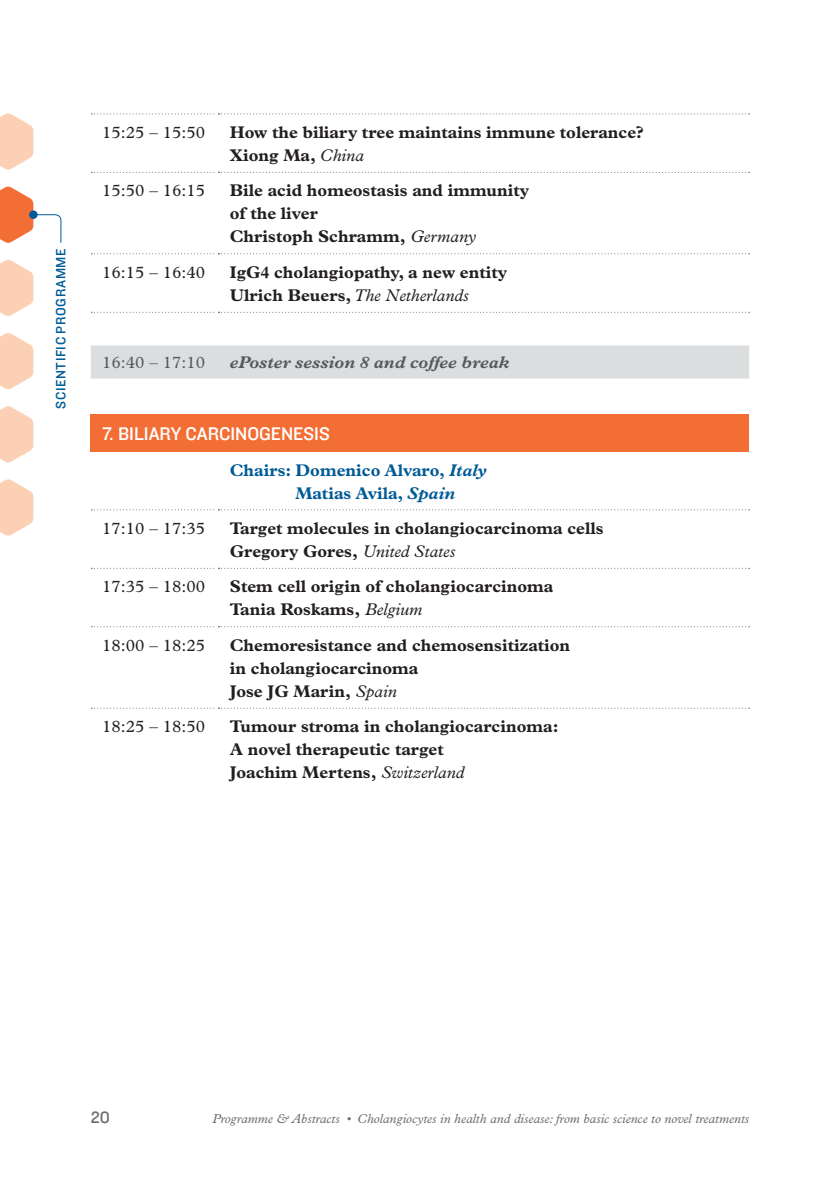
<style>
.page{position:relative;width:840px;height:1191px;background:#fff}
.page>*{position:absolute;margin:0;border:0;box-sizing:border-box;transform-origin:0 0}
.t1{font:19px "Knockout HTF31 Junior Middlewt";color:#fff}
.t2{font:700 17px/23px "Plantin";color:#231f20}
.Txt_courant_speakers{font:17px "Plantin";color:#231f20}
.t3{font:700 17px/23px "Plantin";color:#005b97}
.t4{font:italic 700 17px "Plantin";color:#57585a}
.t5{font:italic 17px "Plantin";color:#231f20}
.t6{font:17px "Plantin";color:#57585a}
.t7{font:17px "Knockout HTF31 Junior Middlewt";color:#6c6d70}
.t8{font:14px "Knockout HTF31 Junior Middlewt";letter-spacing:.04em;color:#005c98}
.t9{font:italic 13px "Plantin";color:#6c6d70}
.s1{font-weight:400;font-style:italic}
.s2{font-weight:700;font-style:normal}
.s3{font-style:italic}
</style>
<div class="page">
<svg style="left:0;top:333px;width:33px;height:57px"></svg>
<svg style="left:0;top:406px;width:33px;height:57px"></svg>
<svg style="left:0;top:259px;width:33px;height:57px"></svg>
<svg style="left:0;top:113px;width:33px;height:57px"></svg>
<svg style="left:0;top:186px;width:62px;height:57px"></svg>
<svg style="left:0;top:479px;width:33px;height:57px"></svg>
<div style="left:91px;top:345px;width:657px;height:33px;background:#dcdddf"></div>
<div style="left:91px;top:414px;width:657px;height:37px;background:#f26e35"></div>
<svg style="left:91px;top:113px;width:658px;height:1px"></svg>
<svg style="left:91px;top:172px;width:658px;height:1px"></svg>
<svg style="left:91px;top:253px;width:658px;height:1px"></svg>
<svg style="left:91px;top:312px;width:658px;height:1px"></svg>
<svg style="left:91px;top:568px;width:658px;height:1px"></svg>
<svg style="left:91px;top:626px;width:658px;height:1px"></svg>
<svg style="left:91px;top:707px;width:658px;height:1px"></svg>
<svg style="left:91px;top:509px;width:658px;height:1px"></svg>
<p class="t8" style="left:53px;top:409px;width:162px;rotate:-90deg">SCIENTIFIC PROGRAMME</p>
<p class="Txt_courant_speakers" style="left:102px;top:123px;width:104px">15:25 – 15:50</p>
<p class="t2" style="left:230px;top:121px;width:415px">How the biliary tree maintains immune tolerance?<br>Xiong Ma, <span class="s1">China</span></p>
<p class="Txt_courant_speakers" style="left:102px;top:181px;width:104px">15:50 – 16:15</p>
<p class="t2" style="left:230px;top:179px;width:300px">Bile acid homeostasis and immunity of the liver</p>
<p class="t2" style="left:230px;top:225px;width:247px">Christoph Schramm, <span class="s1">Germany</span></p>
<p class="Txt_courant_speakers" style="left:102px;top:262px;width:104px">16:15 – 16:40</p>
<p class="t2" style="left:230px;top:261px;width:278px">IgG4 cholangiopathy, a new entity</p>
<p class="t5" style="left:230px;top:285px;width:240px"><span class="s2">Ulrich Beuers,</span> The Netherlands</p>
<p class="t6" style="left:102px;top:353px;width:104px">16:40 – 17:10</p>
<p class="t4" style="left:230px;top:352px;width:281px">ePoster session 8 and coffee break</p>
<p class="t1" style="left:102px;top:424px;width:229px">7. BILIARY CARCINOGENESIS</p>
<p class="t3" style="left:295px;top:458px;width:193px;text-indent:-65px">Chairs: Domenico Alvaro, <span class="s3">Italy<br></span>Matias Avila, <span class="s3">Spain</span></p>
<p class="Txt_courant_speakers" style="left:102px;top:518px;width:104px">17:10 – 17:35</p>
<p class="t2" style="left:230px;top:516px;width:375px">Target molecules in cholangiocarcinoma cells<br>Gregory Gores, <span class="s1">United States</span></p>
<p class="Txt_courant_speakers" style="left:102px;top:577px;width:104px">17:35 – 18:00</p>
<p class="t2" style="left:230px;top:575px;width:325px">Stem cell origin of cholangiocarcinoma<br>Tania Roskams, <span class="s1">Belgium</span></p>
<p class="Txt_courant_speakers" style="left:102px;top:635px;width:104px">18:00 – 18:25</p>
<p class="t2" style="left:230px;top:633px;width:341px">Chemoresistance and chemosensitization in cholangiocarcinoma<br>Jose JG Marin, <span class="s1">Spain</span></p>
<p class="Txt_courant_speakers" style="left:102px;top:717px;width:104px">18:25 – 18:50</p>
<p class="t2" style="left:230px;top:715px;width:330px">Tumour stroma in cholangiocarcinoma:<br>A novel therapeutic target</p>
<p class="t2" style="left:230px;top:761px;width:236px">Joachim Mertens, <span class="s1">Switzerland</span></p>
<p class="t7" style="left:91px;top:1108px;width:21px">20</p>
<p class="t9" style="left:212px;top:1111px;width:538px">Programme &amp; Abstracts • Cholangiocytes in health and disease: from basic science to novel treatments</p>
</div>
